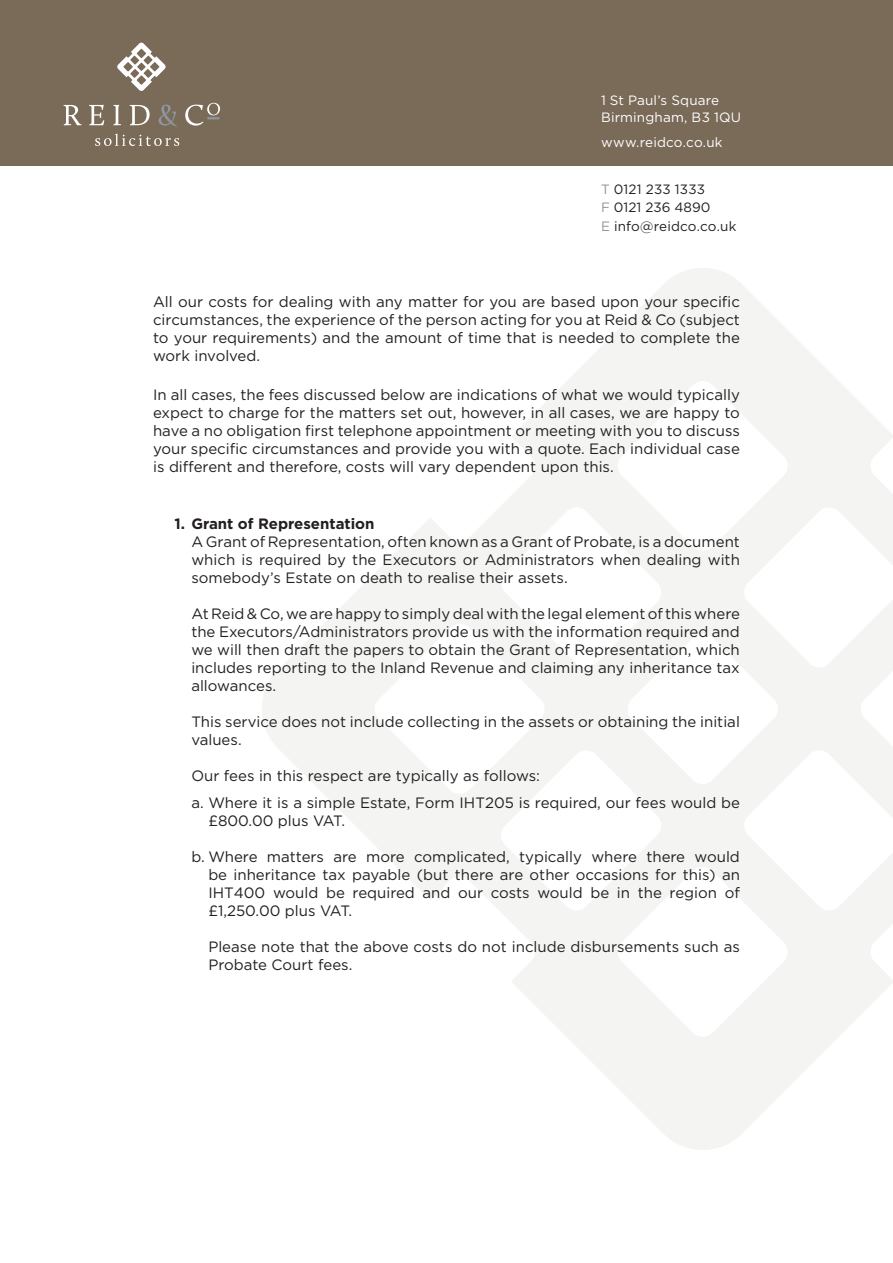
<style>
.page{position:relative;width:893px;height:1263px;background:#fff}
.page>*{position:absolute;margin:0;border:0;box-sizing:border-box;transform-origin:0 0}
.t1{font:15px/18px "Gotham";color:#231f20;text-align:justify}
.t2{font:700 15px "Gotham";color:#231f20}
.t3{font:13.5px/16.5px "Gotham";letter-spacing:.01em;color:#fff}
.t4{font:13.5px "Gotham";letter-spacing:.005em;color:#231f20}
.s1{color:#939598}
</style>
<div class="page">
<svg style="left:262px;top:268px;width:631px;height:882px"></svg>
<div style="left:0;top:0;width:893px;height:166px;background:#7a6a58"></div>
<svg style="left:117px;top:43px;width:49px;height:48px"></svg>
<svg style="left:64px;top:105px;width:18px;height:20px"></svg>
<svg style="left:89px;top:105px;width:15px;height:20px"></svg>
<svg style="left:113px;top:105px;width:8px;height:20px"></svg>
<svg style="left:130px;top:105px;width:20px;height:20px"></svg>
<svg style="left:159px;top:105px;width:18px;height:22px"></svg>
<svg style="left:95px;top:134px;width:84px;height:12px"></svg>
<svg style="left:185px;top:103px;width:35px;height:23px"></svg>
<p class="t3" style="left:601px;top:92px;width:142px">1 St Paul’s Square<br>Birmingham, B3 1QU</p>
<p class="t3" style="left:601px;top:133px;width:123px">www.reidco.co.uk</p>
<p class="t4" style="left:601px;top:180px;width:106px"><span class="s1">T</span> 0121 233 1333</p>
<p class="t4" style="left:601px;top:199px;width:111px"><span class="s1">F</span> 0121 236 4890</p>
<p class="t4" style="left:601px;top:217px;width:137px"><span class="s1">E</span> info@reidco.co.uk</p>
<p class="t1" style="left:153px;top:292px;width:588px">All our costs for dealing with any matter for you are based upon your specific circumstances, the experience of the person acting for you at Reid &amp; Co (subject to your requirements) and the amount of time that is needed to complete the work involved.</p>
<p class="t1" style="left:153px;top:385px;width:588px">In all cases, the fees discussed below are indications of what we would typically expect to charge for the matters set out, however, in all cases, we are happy to have a no obligation first telephone appointment or meeting with you to discuss your specific circumstances and provide you with a quote. Each individual case is different and therefore, costs will vary dependent upon this.</p>
<p class="t2" style="left:174px;top:514px;width:202px">1. Grant of Representation</p>
<p class="t1" style="left:191px;top:533px;width:550px">A Grant of Representation, often known as a Grant of Probate, is a document which is required by the Executors or Administrators when dealing with somebody’s Estate on death to realise their assets.</p>
<p class="t1" style="left:191px;top:605px;width:550px">At Reid &amp; Co, we are happy to simply deal with the legal element of this where the Executors/Administrators provide us with the information required and we will then draft the papers to obtain the Grant of Representation, which includes reporting to the Inland Revenue and claiming any inheritance tax allowances.</p>
<p class="t1" style="left:191px;top:713px;width:550px">This service does not include collecting in the assets or obtaining the initial values.</p>
<p class="t1" style="left:191px;top:767px;width:350px">Our fees in this respect are typically as follows:</p>
<p class="t1" style="left:208px;top:793px;width:533px;text-indent:-17px">a. Where it is a simple Estate, Form IHT205 is required, our fees would be £800.00 plus VAT.</p>
<p class="t1" style="left:208px;top:847px;width:533px;text-indent:-17px">b. Where matters are more complicated, typically where there would be inheritance tax payable (but there are other occasions for this) an IHT400 would be required and our costs would be in the region of £1,250.00 plus VAT.</p>
<p class="t1" style="left:208px;top:937px;width:533px">Please note that the above costs do not include disbursements such as<br>Probate Court fees.</p>
</div>
